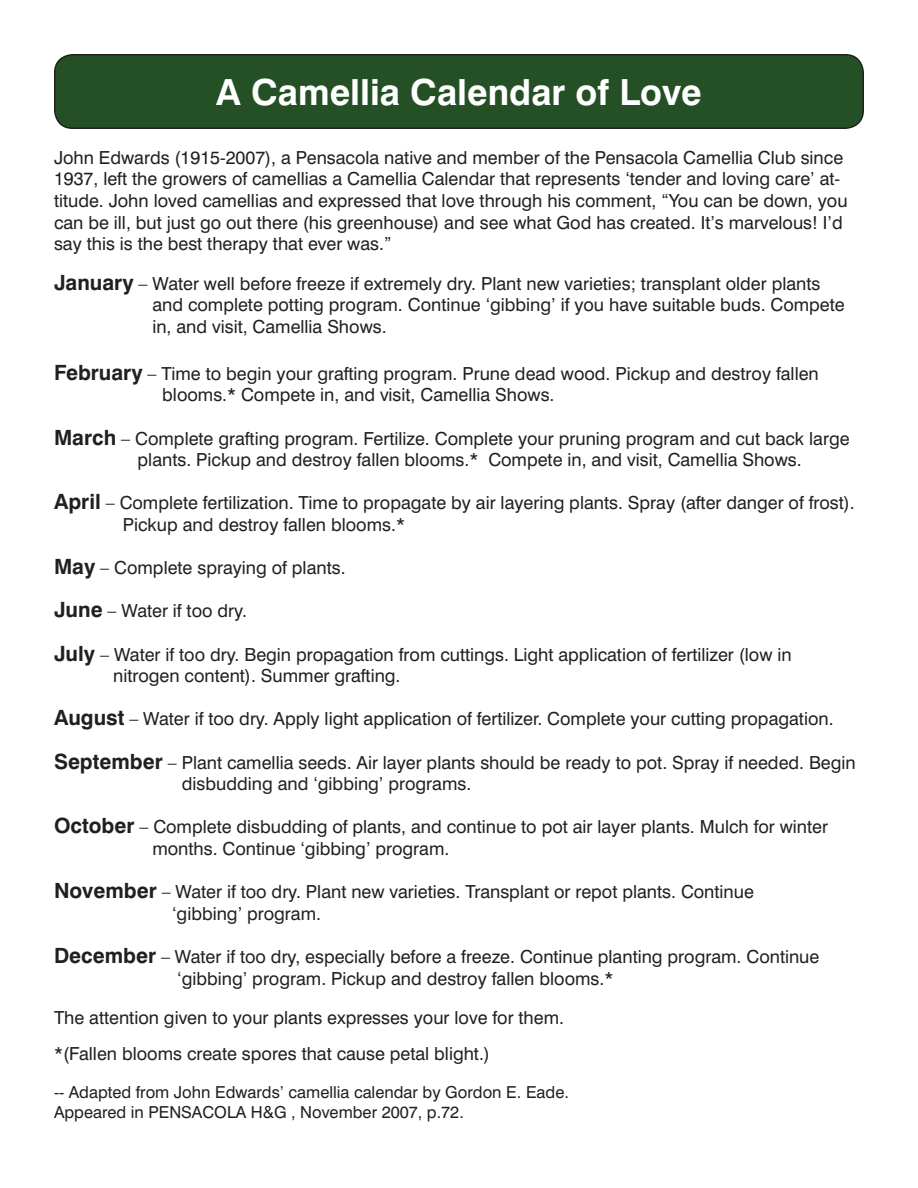
<style>
.page{position:relative;width:918px;height:1188px;background:#fff}
.page>*{position:absolute;margin:0;border:0;box-sizing:border-box;transform-origin:0 0}
.t1{font:700 36px "Swiss 721 BT";color:#fff}
.t2{font:18px/21.6px "Swiss 721 BT";color:#231f20}
.t3{font:16.5px/19.8px "Swiss 721 BT";color:#231f20}
.s1{font-weight:700;font-size:21px}
</style>
<div class="page">
<div style="left:55px;top:55px;width:808px;height:73px;background:#255026;border-radius:18px"></div>
<div style="left:54px;top:54px;width:810px;height:75px;border:2px solid #231f20;border-radius:18px"></div>
<h1 class="t1" style="left:216px;top:71px;width:487px">A Camellia Calendar of Love</h1>
<p class="t2" style="left:54px;top:146px;width:795px">John Edwards (1915-2007), a Pensacola native and member of the Pensacola Camellia Club since 1937, left the growers of camellias a Camellia Calendar that represents ‘tender and loving care’ at&shy;titude. John loved camellias and expressed that love through his comment, “You can be down, you can be ill, but just go out there (his greenhouse) and see what God has created. It’s marvelous! I’d say this is the best therapy that ever was.”</p>
<p class="t2" style="left:152px;top:272px;width:694px;text-indent:-98px"><span class="s1">January</span> – Water well before freeze if extremely dry. Plant new varieties; transplant older plants and complete potting program. Continue ‘gibbing’ if you have suitable buds. Compete in, and visit, Camellia Shows.</p>
<p class="t2" style="left:162px;top:362px;width:658px;text-indent:-108px"><span class="s1">February</span> – Time to begin your grafting program. Prune dead wood. Pickup and destroy fallen blooms.* Compete in, and visit, Camellia Shows.</p>
<p class="t2" style="left:138px;top:427px;width:713px;text-indent:-84px"><span class="s1">March</span> – Complete grafting program. Fertilize. Complete your pruning program and cut back large plants. Pickup and destroy fallen blooms.* Compete in, and visit, Camellia Shows.</p>
<p class="t2" style="left:123px;top:492px;width:734px;text-indent:-69px"><span class="s1">April</span> – Complete fertilization. Time to propagate by air layering plants. Spray (after danger of frost).<br>Pickup and destroy fallen blooms.*</p>
<p class="t2" style="left:54px;top:557px;width:293px"><span class="s1">May</span> – Complete spraying of plants.</p>
<p class="t2" style="left:54px;top:600px;width:194px"><span class="s1">June</span> – Water if too dry.</p>
<p class="t2" style="left:113px;top:643px;width:680px;text-indent:-59px"><span class="s1">July</span> – Water if too dry. Begin propagation from cuttings. Light application of fertilizer (low in nitrogen content). Summer grafting.</p>
<p class="t2" style="left:54px;top:708px;width:781px"><span class="s1">August</span> – Water if too dry. Apply light application of fertilizer. Complete your cutting propagation.</p>
<p class="t2" style="left:182px;top:751px;width:675px;text-indent:-128px"><span class="s1">September</span> – Plant camellia seeds. Air layer plants should be ready to pot. Spray if needed. Begin disbudding and ‘gibbing’ programs.</p>
<p class="t2" style="left:152px;top:816px;width:677px;text-indent:-98px"><span class="s1">October</span> – Complete disbudding of plants, and continue to pot air layer plants. Mulch for winter months. Continue ‘gibbing’ program.</p>
<p class="t2" style="left:172px;top:881px;width:583px;text-indent:-118px"><span class="s1">November</span> – Water if too dry. Plant new varieties. Transplant or repot plants. Continue ‘gibbing’ program.</p>
<p class="t2" style="left:177px;top:946px;width:644px;text-indent:-123px"><span class="s1">December</span> – Water if too dry, especially before a freeze. Continue planting program. Continue ‘gibbing’ program. Pickup and destroy fallen blooms.*</p>
<p class="t2" style="left:54px;top:1000px;width:512px;line-height:36px">The attention given to your plants expresses your love for them. *(Fallen blooms create spores that cause petal blight.)</p>
<p class="t3" style="left:54px;top:1082px;width:516px">-- Adapted from John Edwards’ camellia calendar by Gordon E. Eade.<br>Appeared in PENSACOLA H&amp;G , November 2007, p.72.</p>
</div>
